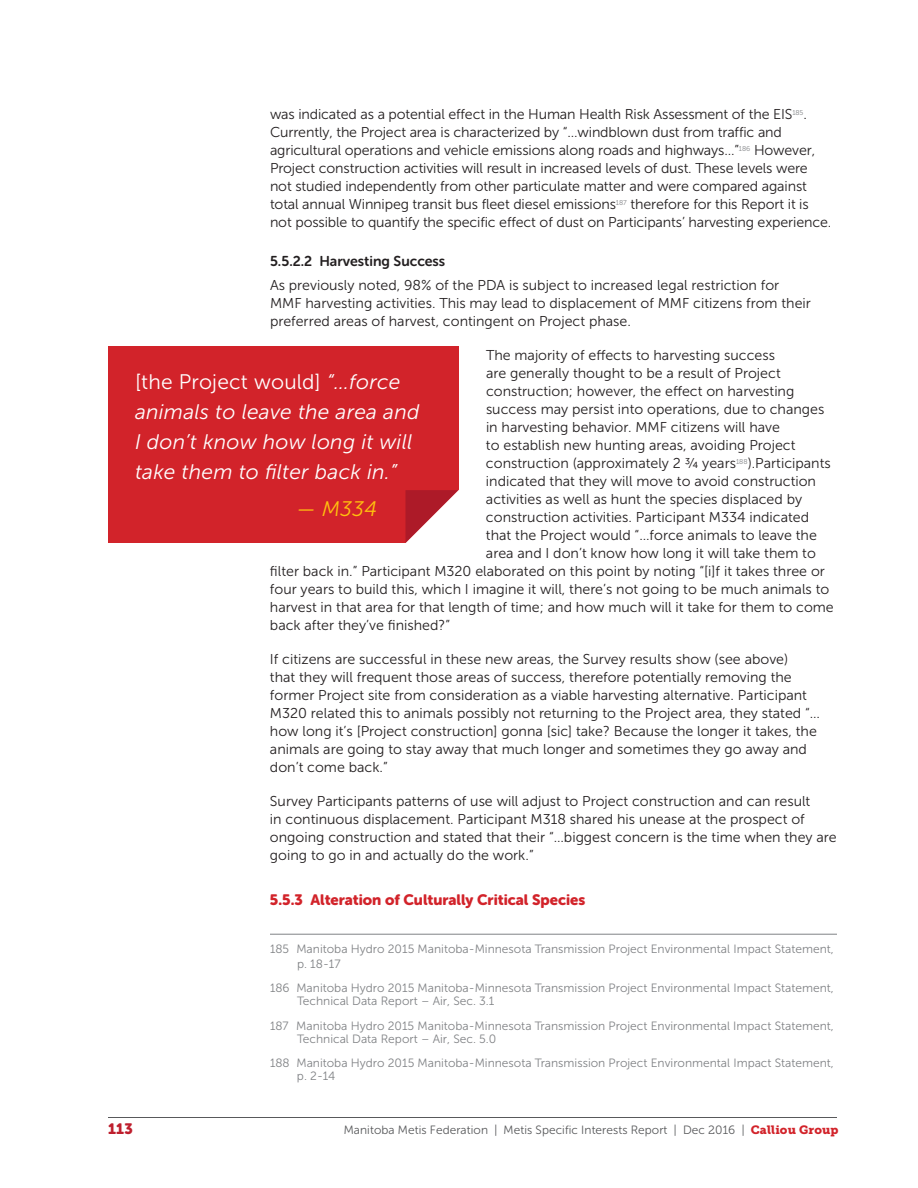
<style>
.page{position:relative;width:918px;height:1188px;background:#fff}
.page>*{position:absolute;margin:0;border:0;box-sizing:border-box;transform-origin:0 0}
.t1{font:italic 21px/30px "Museo Sans 300";letter-spacing:.01em;color:#fff}
.t2{font:italic 21px "Museo Sans 300";color:#ffc20e}
.t3{font:15px "Museo Sans Rounded 900";color:#d2232a}
.t4{font:15px "Museo Sans Rounded 900";color:#be1e2d}
.t5{font:14.25px/18px "Museo Sans 300";color:#231f20}
.t6{font:14.25px "Museo Sans Rounded 700";color:#231f20}
.t7{font:12px/13.5px "Museo Sans 300";color:#808285}
.t8{font:12px "Museo Sans Rounded 300";letter-spacing:.01em;color:#58595b}
.s1{font-family:"Museo Sans Rounded 300"}
.s2{font-style:normal}
.s3{font-family:"Museo Slab 300"}
.s4{font-family:"Museo Slab 900";color:#d2232a}
</style>
<div class="page">
<hr style="left:108px;top:1117px;width:729px;height:1px;background:#58595b">
<hr style="left:270px;top:934px;width:567px;height:1px;background:#808285">
<div style="left:108px;top:347px;width:351px;height:196px;background:#d2232a"></div>
<svg style="left:405px;top:490px;width:54px;height:53px;background:#d68b92"></svg>
<p class="t5" style="left:270px;top:105px;width:563px">was indicated as a potential effect in the Human Health Risk Assessment of the EIS<sup>1</sup><sup>8</sup><sup>5</sup>.<br>Currently, the Project area is characterized by “…windblown dust from traffic and agricultural operations and vehicle emissions along roads and highways…”<sup>1</sup><sup>8</sup><sup>6</sup> However, Project construction activities will result in increased levels of dust. These levels were not studied independently from other particulate matter and were compared against total annual Winnipeg transit bus fleet diesel emissions<sup>1</sup><sup>8</sup><sup>7</sup> therefore for this Report it is not possible to quantify the specific effect of dust on Participants’ harvesting experience.</p>
<p class="t6" style="left:270px;top:253px;width:177px">5.5.2.2 Harvesting Success</p>
<p class="t5" style="left:270px;top:276px;width:542px">As previously noted, 98% of the PDA is subject to increased legal restriction for<br>MMF harvesting activities. This may lead to displacement of MMF citizens from their preferred areas of harvest, contingent on Project phase.</p>
<p class="t5" style="left:486px;top:346px;width:291px">The majority of effects to harvesting success</p>
<p class="t5" style="left:486px;top:364px;width:296px">are generally thought to be a result of Project</p>
<p class="t5" style="left:486px;top:382px;width:310px">construction; however, the effect on harvesting</p>
<p class="t5" style="left:486px;top:400px;width:340px">success may persist into operations, due to changes</p>
<p class="t5" style="left:486px;top:418px;width:295px">in harvesting behavior. MMF citizens will have</p>
<p class="t5" style="left:486px;top:436px;width:311px">to establish new hunting areas, avoiding Project</p>
<p class="t5" style="left:486px;top:454px;width:346px">construction (approximately 2 ¾ years<sup>1</sup><sup>8</sup><sup>8</sup>).Participants</p>
<p class="t5" style="left:486px;top:472px;width:332px">indicated that they will move to avoid construction</p>
<p class="t5" style="left:486px;top:490px;width:318px">activities as well as hunt the species displaced by</p>
<p class="t5" style="left:486px;top:508px;width:325px">construction activities. Participant M334 indicated</p>
<p class="t5" style="left:486px;top:526px;width:332px">that the Project would “…force animals to leave the</p>
<p class="t5" style="left:486px;top:544px;width:331px">area and I don’t know how long it will take them to</p>
<p class="t5" style="left:270px;top:562px;width:556px">filter back in.” Participant M320 elaborated on this point by noting “[i]f it takes three or</p>
<p class="t5" style="left:270px;top:580px;width:561px">four years to build this, which I imagine it will, there’s not going to be much animals to</p>
<p class="t5" style="left:270px;top:598px;width:565px">harvest in that area for that length of time; and how much will it take for them to come</p>
<p class="t5" style="left:270px;top:616px;width:182px">back after they’ve finished?”</p>
<p class="t5" style="left:270px;top:650px;width:552px">If citizens are successful in these new areas, the Survey results show (see above)<br>that they will frequent those areas of success, therefore potentially removing the former Project site from consideration as a viable harvesting alternative. Participant M320 related this to animals possibly not returning to the Project area, they stated “… how long it’s [Project construction] gonna [sic] take? Because the longer it takes, the animals are going to stay away that much longer and sometimes they go away and don’t come back.”</p>
<p class="t5" style="left:270px;top:792px;width:568px">Survey Participants patterns of use will adjust to Project construction and can result<br>in continuous displacement. Participant M318 shared his unease at the prospect of ongoing construction and stated that their “…biggest concern is the time when they are going to go in and actually do the work.”</p>
<p class="t3" style="left:270px;top:892px;width:317px">5.5.3 Alteration of Culturally Critical Species</p>
<p class="t7" style="left:297px;top:942px;width:538px;line-height:14.4px;text-indent:-27px"><span class="s1">185</span> Manitoba Hydro 2015 Manitoba-Minnesota Transmission Project Environmental Impact Statement, p. 18-17</p>
<p class="t7" style="left:297px;top:981px;width:538px;text-indent:-27px"><span class="s1">186</span> Manitoba Hydro 2015 Manitoba-Minnesota Transmission Project Environmental Impact Statement,<br>Technical Data Report – Air, Sec. 3.1</p>
<p class="t7" style="left:297px;top:1019px;width:538px;text-indent:-27px"><span class="s1">187</span> Manitoba Hydro 2015 Manitoba-Minnesota Transmission Project Environmental Impact Statement,<br>Technical Data Report – Air, Sec. 5.0</p>
<p class="t7" style="left:297px;top:1057px;width:538px;line-height:12.6px;text-indent:-27px"><span class="s1">188</span> Manitoba Hydro 2015 Manitoba-Minnesota Transmission Project Environmental Impact Statement, p. 2-14</p>
<h1 class="t1" style="left:135px;top:367px;width:286px"><span class="s2">[the Project would]</span> “…force animals to leave the area and<br>I don’t know how long it will take them to filter back in.”</h1>
<h1 class="t2" style="left:297px;top:498px;width:81px">— M334</h1>
<p class="t4" style="left:108px;top:1120px;width:27px">113</p>
<p class="t8" style="left:344px;top:1123px;width:496px">Manitoba Metis Federation | Metis Specific Interests Report | Dec <span class="s3">2016</span> | <span class="s4">Calliou Group</span></p>
</div>
